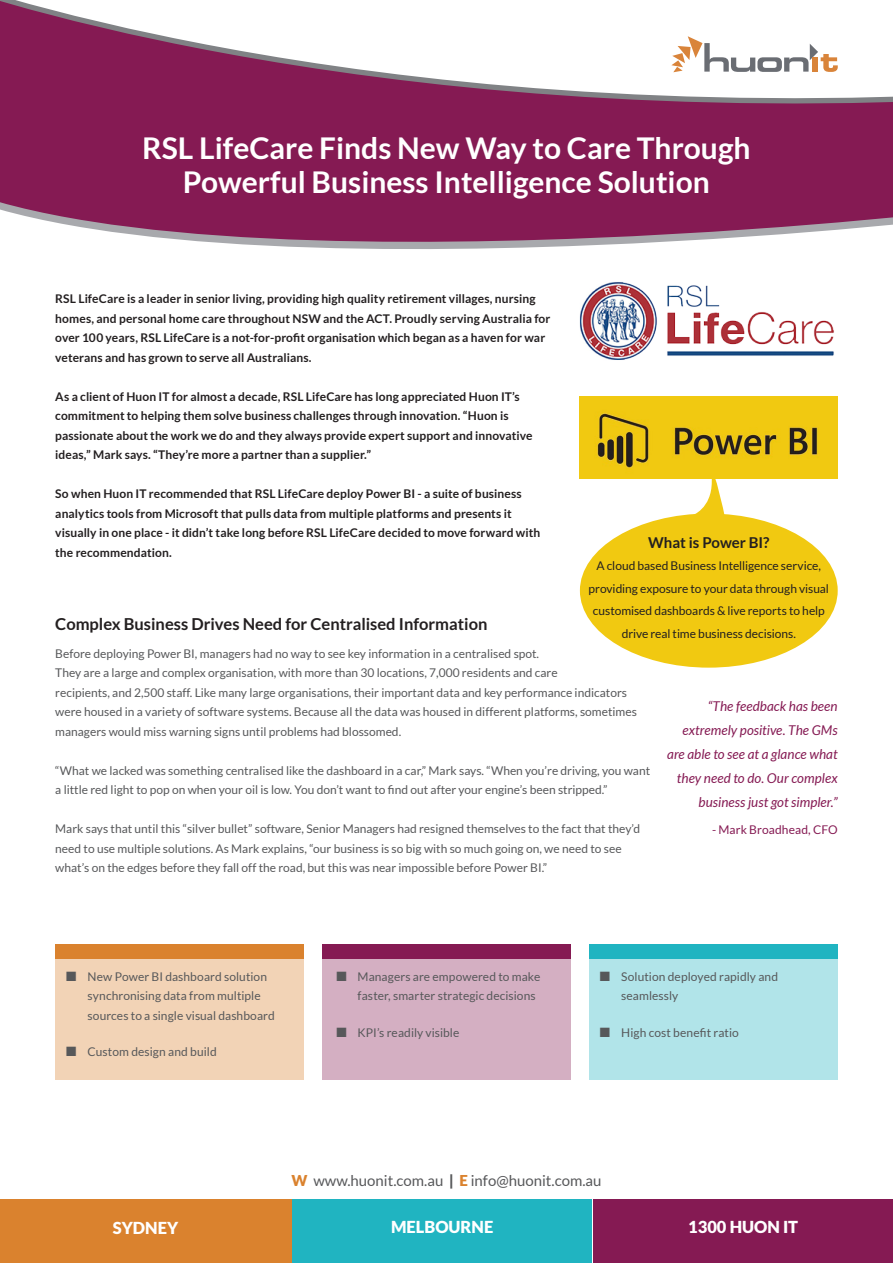
<style>
.page{position:relative;width:893px;height:1263px;background:#fff}
.page>*{position:absolute;margin:0;border:0;box-sizing:border-box;transform-origin:0 0}
.t1{font:700 30px/34.5px "Lato";color:#fff;text-align:center}
.t2{font:700 16.5px "Lato";color:#231f20}
.body{font:900 16.5px "Lato";color:#fff}
.body-2{font:15px "Lato";color:#57585a}
.t3{font:700 15px "Lato";letter-spacing:-.005em;color:#231f20}
.t4{font:italic 13.5px/24px "Lato";letter-spacing:.005em;color:#851a53;text-align:right}
.body-3{font:12px/19.5px "Lato";color:#57585a}
.t5{font:700 12px/19.5px "Lato";letter-spacing:.01em;color:#231f20}
.t6{font:12px/22.5px "Lato";letter-spacing:-.005em;color:#231f20;text-align:center}
.t7{font:12px "Lato";letter-spacing:.005em;color:#851a53}
.s1{font-weight:900;color:#da822e}
.s2{font-weight:900}
</style>
<div class="page">
<div style="left:55px;top:944px;width:249px;height:15px;background:#da822e"></div>
<div style="left:322px;top:944px;width:249px;height:15px;background:#851a53"></div>
<div style="left:589px;top:944px;width:249px;height:15px;background:#20b4c1"></div>
<div style="left:55px;top:959px;width:249px;height:121px;background:#f2d3b6"></div>
<div style="left:322px;top:959px;width:249px;height:121px;background:#d4afc2"></div>
<div style="left:589px;top:959px;width:249px;height:121px;background:#b1e4e9"></div>
<svg style="left:0;top:0;width:893px;height:320px;fill:#851a53"></svg>
<svg style="left:671px;top:36px;width:167px;height:36px"></svg>
<img style="left:580px;top:269px;width:254px;height:91px">
<img style="left:580px;top:397px;width:258px;height:81px">
<div style="left:580px;top:514px;width:258px;height:154px;background:#f1c911;border-radius:50%"></div>
<svg style="left:692px;top:454px;width:32px;height:61px"></svg>
<div style="left:0;top:1199px;width:291px;height:64px;background:#da822e"></div>
<div style="left:292px;top:1199px;width:300px;height:64px;background:#20b4c1"></div>
<div style="left:593px;top:1199px;width:300px;height:64px;background:#851a53"></div>
<p class="t1" style="left:142px;top:130px;width:610px">RSL LifeCare Finds New Way to Care Through<br>Powerful Business Intelligence Solution</p>
<p class="t5" style="left:55px;top:289px;width:497px">RSL LifeCare is a leader in senior living, providing high quality retirement villages, nursing homes, and personal home care throughout NSW and the ACT. Proudly serving Australia for over 100 years, RSL LifeCare is a not-for-profit organisation which began as a haven for war veterans and has grown to serve all Australians.</p>
<p class="t5" style="left:55px;top:386px;width:479px">As a client of Huon IT for almost a decade, RSL LifeCare has long appreciated Huon IT’s commitment to helping them solve business challenges through innovation. “Huon is passionate about the work we do and they always provide expert support and innovative ideas,” Mark says. “They’re more a partner than a supplier.”</p>
<p class="t5" style="left:55px;top:484px;width:487px">So when Huon IT recommended that RSL LifeCare deploy Power BI - a suite of business analytics tools from Microsoft that pulls data from multiple platforms and presents it visually in one place - it didn’t take long before RSL LifeCare decided to move forward with the recommendation.</p>
<p class="t3" style="left:648px;top:534px;width:123px">What is Power BI?</p>
<p class="t6" style="left:589px;top:555px;width:242px">A cloud based Business Intelligence service, providing exposure to your data through visual customised dashboards &amp; live reports to help drive real time business decisions.</p>
<h1 class="t2" style="left:55px;top:614px;width:434px">Complex Business Drives Need for Centralised Information</h1>
<p class="body-3" style="left:55px;top:644px;width:583px">Before deploying Power BI, managers had no way to see key information in a centralised spot.<br>They are a large and complex organisation, with more than 30 locations, 7,000 residents and care<br>recipients, and 2,500 staff. Like many large organisations, their important data and key performance indicators were housed in a variety of software systems. Because all the data was housed in different platforms, sometimes managers would miss warning signs until problems had blossomed.</p>
<p class="body-3" style="left:55px;top:761px;width:596px">“What we lacked was something centralised like the dashboard in a car,” Mark says. “When you’re driving, you want a little red light to pop on when your oil is low. You don’t want to find out after your engine’s been stripped.”</p>
<p class="body-3" style="left:55px;top:819px;width:586px">Mark says that until this “silver bullet” software, Senior Managers had resigned themselves to the fact that they’d need to use multiple solutions. As Mark explains, “our business is so big with so much going on, we need to see what’s on the edges before they fall off the road, but this was near impossible before Power BI.”</p>
<p class="t4" style="left:667px;top:694px;width:172px">“The feedback has been extremely positive. The GMs are able to see at a glance what they need to do. Our complex business just got simpler.”</p>
<p class="t7" style="left:712px;top:822px;width:127px">- Mark Broadhead, CFO</p>
<p class="body-3" style="left:88px;top:966px;width:189px;text-indent:-21px">■ New Power BI dashboard solution synchronising data from multiple sources to a single visual dashboard</p>
<p class="body-3" style="left:66px;top:1042px;width:152px">■ Custom design and build</p>
<p class="body-3" style="left:358px;top:966px;width:184px;text-indent:-21px">■ Managers are empowered to make faster, smarter strategic decisions</p>
<p class="body-3" style="left:336px;top:1022px;width:125px">■ KPI’s readily visible</p>
<p class="body-3" style="left:621px;top:966px;width:159px;text-indent:-21px">■ Solution deployed rapidly and seamlessly</p>
<p class="body-3" style="left:600px;top:1022px;width:140px">■ High cost benefit ratio</p>
<p class="body-2" style="left:292px;top:1172px;width:311px"><span class="s1">W</span> www.huonit.com.au <span class="s2">|</span> <span class="s1">E</span> info@huonit.com.au</p>
<p class="body" style="left:113px;top:1218px;width:67px">SYDNEY</p>
<p class="body" style="left:391px;top:1217px;width:104px">MELBOURNE</p>
<p class="body" style="left:688px;top:1217px;width:111px">1300 HUON IT</p>
</div>
